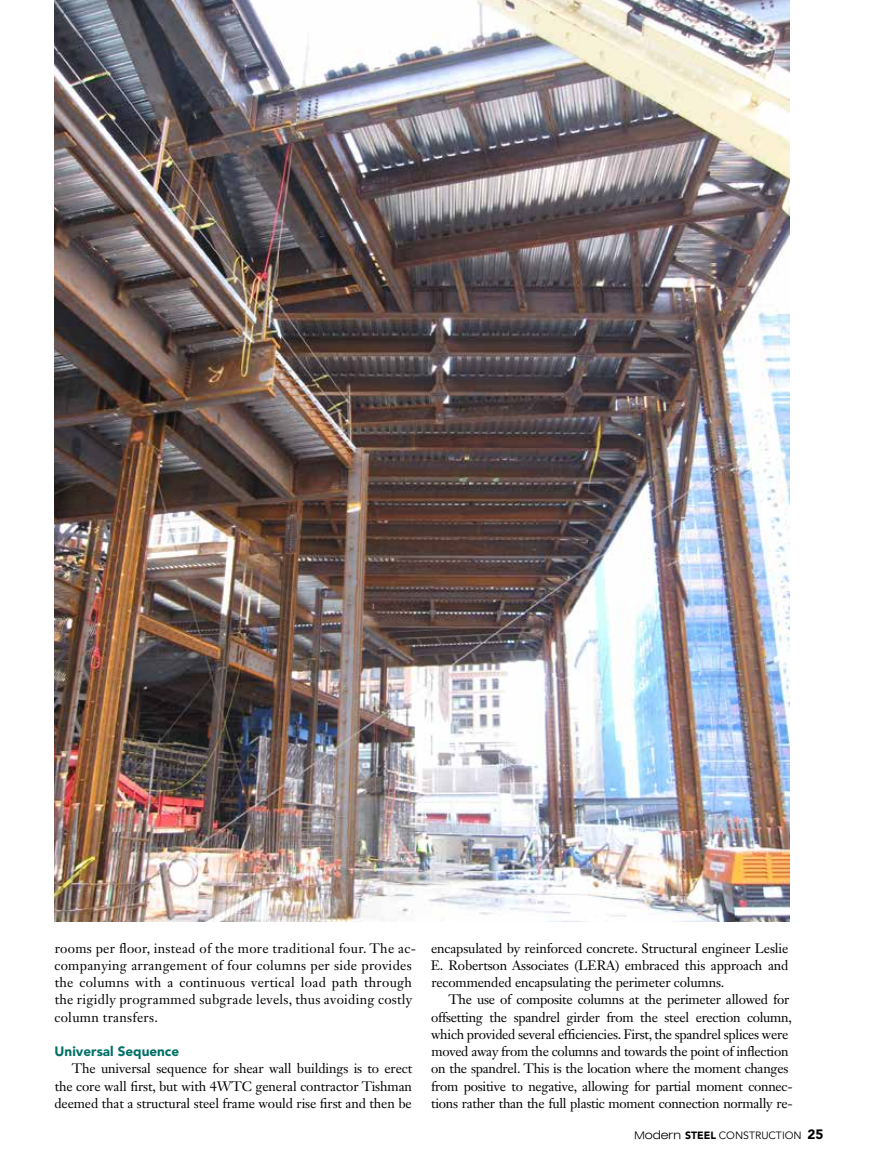
<style>
.page{position:relative;width:878px;height:1175px;background:#fff}
.page>*{position:absolute;margin:0;border:0;box-sizing:border-box;transform-origin:0 0}
.t1{font:13.5px/17.2px "Janson Text LT Std";letter-spacing:-.02em;color:#000;text-align:justify}
.t2{font:13.5px/17.2px "Janson Text LT Std";letter-spacing:.02em;color:#000}
.t3{font:900 13.5px "Avenir LT Std";color:#007067}
.t4{font:10.5px "Avenir LT Std";color:#000}
.s1{font-family:"Helvetica Neue LT";font-weight:300;font-stretch:expanded}
.s2{font-family:"Helvetica Neue LT";font-weight:300;font-stretch:expanded;font-size:12px}
.s3{font-weight:900}
.s4{font-weight:900;font-size:13.5px}
</style>
<div class="page">
<img style="left:54px;top:0;width:735px;height:921px">
<p class="t2" style="left:54px;top:939px;width:363px">rooms per floor, instead of the more traditional four. The ac&shy;companying arrangement of four columns per side provides the columns with a continuous vertical load path through the rigidly programmed subgrade levels, thus avoiding costly column transfers.</p>
<p class="t3" style="left:55px;top:1043px;width:126px">Universal Sequence</p>
<p class="t1" style="left:54px;top:1060px;width:359px;text-indent:17px">The universal sequence for shear wall buildings is to erect the core wall first, but with 4WTC general contractor Tishman deemed that a structural steel frame would rise first and then be</p>
<p class="t1" style="left:431px;top:939px;width:359px">encapsulated by reinforced concrete. Structural engineer Leslie E. Robertson Associates (LERA) embraced this approach and recommended encapsulating the perimeter columns.</p>
<p class="t1" style="left:431px;top:991px;width:363px;text-align:left;text-indent:17px">The use of composite columns at the perimeter allowed for offsetting the spandrel girder from the steel erection column, which provided several efficiencies. First, the spandrel splices were moved away from the columns and towards the point of inflection on the spandrel. This is the location where the moment changes from positive to negative, allowing for partial moment connec&shy;tions rather than the full plastic moment connection normally re-</p>
<p class="t4" style="left:634px;top:1129px;width:191px"><span class="s1">M</span><span class="s2">odern</span> <span class="s3">STEEL</span> CONSTRUCTION <span class="s4">25</span></p>
</div>
